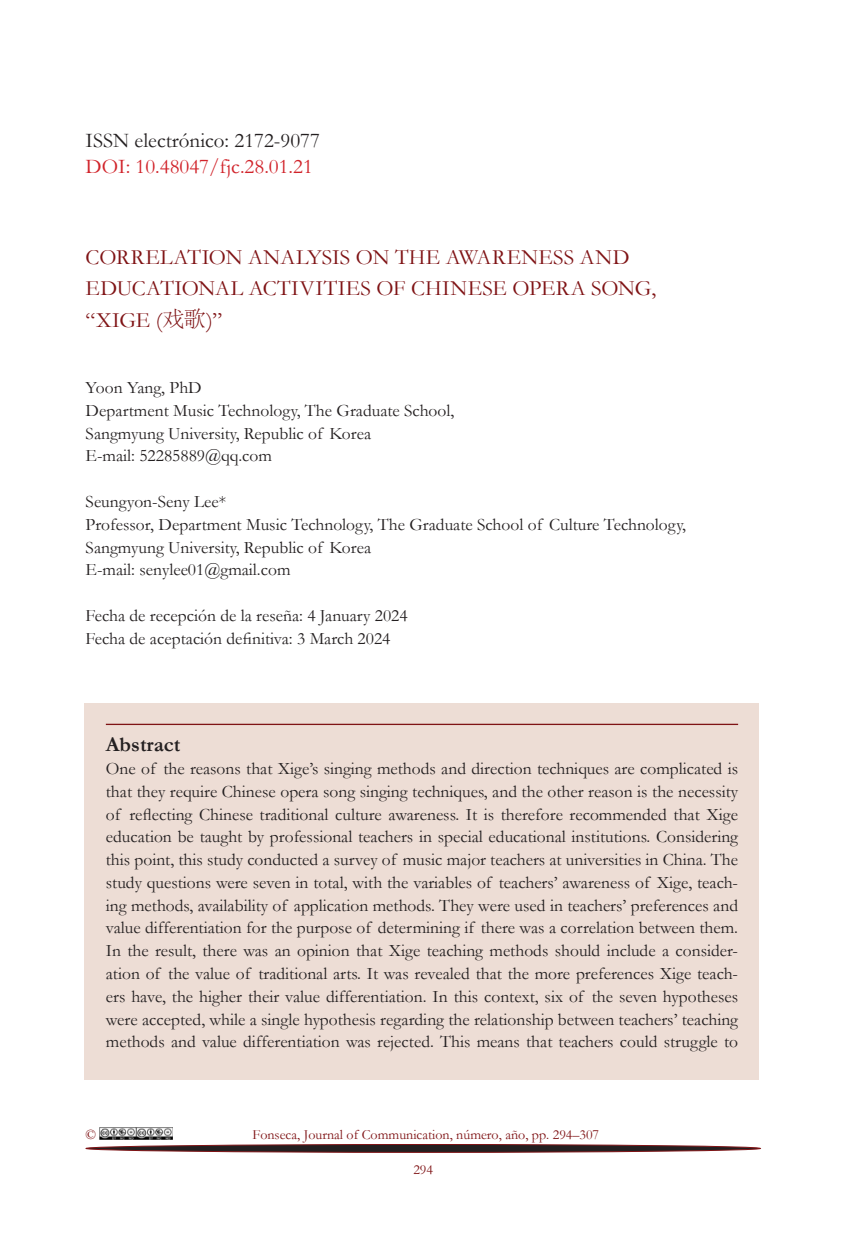
<style>
.page{position:relative;width:844px;height:1241px;background:#fff}
.page>*{position:absolute;margin:0;border:0;box-sizing:border-box;transform-origin:0 0}
.AT{font:21.88px/31.5px "Garamond";letter-spacing:.01em;color:#7f1315}
.t1{font:21px/25.2px "Garamond";color:#231f20}
.ABSH{font:700 21px "Garamond";color:#231f20}
.ABS{font:17.5px/22.8px "Garamond";color:#231f20;text-align:justify}
.AFF{font:17.5px "Garamond";color:#231f20}
.Dt{font:17.5px "Garamond";color:#231f20}
.t2{font:14px "Garamond";color:#7f1315}
.s1{color:#d1232a}
.s2{font-family:"Adobe Song Std";font-weight:300}
</style>
<div class="page">
<svg style="left:86px;top:1144px;width:674px;height:8px;background:#302021"></svg>
<div style="left:86px;top:1143px;width:674px;height:9px;border:1px solid #7f1315;border-radius:50%"></div>
<div style="left:85px;top:702px;width:674px;height:377px;background:#edddd5"></div>
<hr style="left:106px;top:723px;width:632px;height:2px;background:#7f1315">
<img style="left:100px;top:1127px;width:73px;height:11px">
<p class="t1" style="left:86px;top:128px;width:236px">ISSN electrónico: 2172-9077<br><span class="s1">DOI: 10.48047/fjc.28.01.21</span></p>
<p class="AT" style="left:86px;top:240px;width:572px">CORRELATION ANALYSIS ON THE AWARENESS AND<br>EDUCATIONAL ACTIVITIES OF CHINESE OPERA SONG, “XIGE (<span class="s2">戏歌</span>)”</p>
<p class="AFF" style="left:86px;top:376px;width:118px">Yoon Yang, PhD</p>
<p class="AFF" style="left:86px;top:398px;width:370px">Department Music Technology, The Graduate School,</p>
<p class="AFF" style="left:86px;top:421px;width:287px">Sangmyung University, Republic of Korea</p>
<p class="AFF" style="left:86px;top:444px;width:188px">E-mail: 52285889@qq.com</p>
<p class="AFF" style="left:86px;top:489px;width:142px">Seungyon-Seny Lee*</p>
<p class="AFF" style="left:86px;top:512px;width:601px">Professor, Department Music Technology, The Graduate School of Culture Technology,</p>
<p class="AFF" style="left:86px;top:535px;width:287px">Sangmyung University, Republic of Korea</p>
<p class="AFF" style="left:86px;top:558px;width:206px">E-mail: senylee01@gmail.com</p>
<p class="Dt" style="left:86px;top:603px;width:323px">Fecha de recepción de la reseña: 4 January 2024</p>
<p class="Dt" style="left:86px;top:626px;width:306px">Fecha de aceptación definitiva: 3 March 2024</p>
<p class="ABSH" style="left:106px;top:730px;width:76px">Abstract</p>
<p class="ABS" style="left:106px;top:756px;width:633px">One of the reasons that Xige’s singing methods and direction techniques are complicated is that they require Chinese opera song singing techniques, and the other reason is the necessity of reflecting Chinese traditional culture awareness. It is therefore recommended that Xige education be taught by professional teachers in special educational institutions. Considering this point, this study conducted a survey of music major teachers at universities in China. The study questions were seven in total, with the variables of teachers’ awareness of Xige, teach&shy;ing methods, availability of application methods. They were used in teachers’ preferences and value differentiation for the purpose of determining if there was a correlation between them.<br>In the result, there was an opinion that Xige teaching methods should include a consider&shy;ation of the value of traditional arts. It was revealed that the more preferences Xige teach&shy;ers have, the higher their value differentiation. In this context, six of the seven hypotheses were accepted, while a single hypothesis regarding the relationship between teachers’ teaching methods and value differentiation was rejected. This means that teachers could struggle to</p>
<p class="t2" style="left:86px;top:1125px;width:12px">©</p>
<p class="t2" style="left:252px;top:1125px;width:348px">Fonseca, Journal of Communication, número, año, pp. 294–307</p>
<p class="t2" style="left:413px;top:1159px;width:21px">294</p>
</div>
